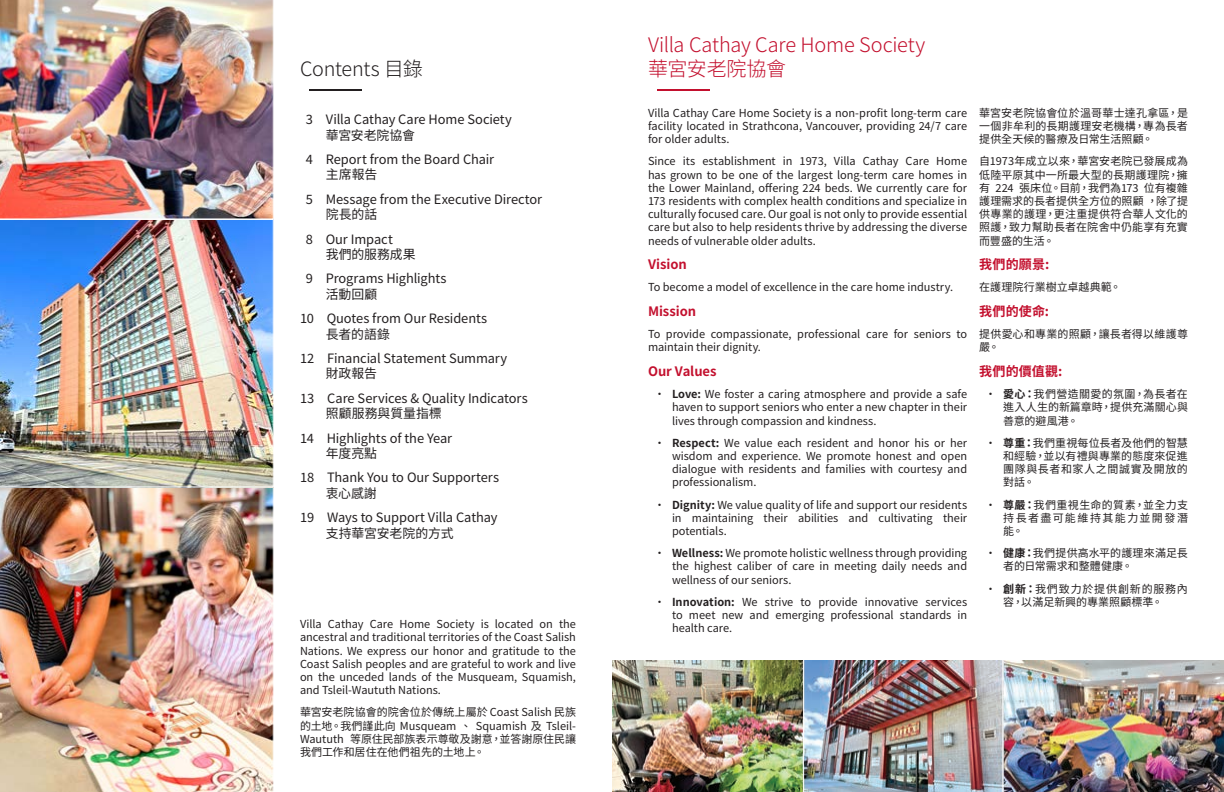
<style>
.page{position:relative;width:1224px;height:792px;background:#fff}
.page>*{position:absolute;margin:0;border:0;box-sizing:border-box;transform-origin:0 0}
.t1{font:300 20px/24px "Noto Sans TC";letter-spacing:-.01em;color:#c3102e}
.H1-HorizLine{font:500 20px "Noto Sans TC";color:#c3102e;scale:10 1}
.t2{font:300 19.8px "Noto Sans TC";letter-spacing:-.015em;color:#231f20}
.t3{font:500 19.8px "Noto Sans TC";color:#231f20;scale:10 1}
.t4{font:700 13px "Noto Sans TC";color:#c3102e}
.t5{font:12.9px/15.4px "Noto Sans TC";letter-spacing:-.005em;color:#231f20}
.Body{font:11px/13.2px "Noto Sans TC";color:#231f20;text-align:justify}
.Body-2{font:11px/13.2px "Noto Sans TC";letter-spacing:.06em;color:#231f20}
.Body-3{font:11px/13.2px "Noto Sans TC";letter-spacing:.02em;color:#231f20}
.s1{font-weight:700}
</style>
<div class="page">
<img style="left:0;top:487px;width:274px;height:305px">
<img style="left:0;top:0;width:274px;height:219px">
<img style="left:0;top:219px;width:274px;height:268px">
<img style="left:612px;top:660px;width:612px;height:132px">
<hr style="left:803px;top:654px;width:1px;height:138px;background:#fff">
<hr style="left:1003px;top:652px;width:1px;height:140px;background:#fff">
<h1 class="t2" style="left:300px;top:58px;width:125px">Contents 目錄</h1>
<p class="t3" style="left:300px;top:77px;width:9px">-</p>
<p class="t5" style="left:326px;top:112px;width:188px;text-indent:-20px">3 Villa Cathay Care Home Society華宮安老院協會</p>
<p class="t5" style="left:326px;top:152px;width:170px;text-indent:-20px">4 Report from the Board Chair主席報告</p>
<p class="t5" style="left:326px;top:192px;width:218px;text-indent:-20px">5 Message from the Executive Director院長的話</p>
<p class="t5" style="left:326px;top:231px;width:91px;text-indent:-20px">8 Our Impact<br>我們的服務成果</p>
<p class="t5" style="left:326px;top:271px;width:122px;text-indent:-20px">9 Programs Highlights活動回顧</p>
<p class="t5" style="left:326px;top:311px;width:163px;text-indent:-26px">10 Quotes from Our Residents長者的語錄</p>
<p class="t5" style="left:326px;top:351px;width:183px;text-indent:-26px">12 Financial Statement Summary財政報告</p>
<p class="t5" style="left:326px;top:391px;width:203px;text-indent:-26px">13 Care Services &amp; Quality Indicators照顧服務與質量指標</p>
<p class="t5" style="left:326px;top:430px;width:128px;text-indent:-26px">14 Highlights of the Year年度亮點</p>
<p class="t5" style="left:326px;top:470px;width:175px;text-indent:-26px">18 Thank You to Our Supporters衷心感謝</p>
<p class="t5" style="left:326px;top:510px;width:173px;text-indent:-26px">19 Ways to Support Villa Cathay支持華宮安老院的方式</p>
<p class="Body" style="left:300px;top:618px;width:277px">Villa Cathay Care Home Society is located on the ancestral and traditional territories of the Coast Salish Nations. We express our honor and gratitude to the Coast Salish peoples and are grateful to work and live on the unceded lands of the Musqueam, Squamish, and Tsleil-Waututh Nations.</p>
<p class="Body" style="left:300px;top:706px;width:278px">華宮安老院協會的院舍位於傳統上屬於 Coast Salish 民族的土地。我們謹此向 Musqueam 、 Squamish 及 Tsleil-Waututh 等原住民部族表示尊敬及謝意，並答謝原住民讓我們工作和居住在他們祖先的土地上。</p>
<h1 class="t1" style="left:648px;top:33px;width:279px">Villa Cathay Care Home Society華宮安老院協會</h1>
<p class="H1-HorizLine" style="left:648px;top:77px;width:9px">-</p>
<p class="Body" style="left:648px;top:106px;width:321px">Villa Cathay Care Home Society is a non-profit long-term care facility located in Strathcona, Vancouver, providing 24/7 care for older adults.</p>
<p class="Body" style="left:648px;top:155px;width:321px">Since its establishment in 1973, Villa Cathay Care Home has grown to be one of the largest long-term care homes in the Lower Mainland, offering 224 beds. We currently care for 173 residents with complex health conditions and specialize in culturally focused care. Our goal is not only to provide essential care but also to help residents thrive by addressing the diverse needs of vulnerable older adults.</p>
<h3 class="t4" style="left:648px;top:257px;width:40px">Vision</h3>
<p class="Body" style="left:648px;top:281px;width:307px">To become a model of excellence in the care home industry.</p>
<h3 class="t4" style="left:648px;top:304px;width:50px">Mission</h3>
<p class="Body" style="left:648px;top:328px;width:321px">To provide compassionate, professional care for seniors to maintain their dignity.</p>
<h3 class="t4" style="left:648px;top:364px;width:70px">Our Values</h3>
<p class="Body" style="left:672px;top:388px;width:297px;text-indent:-18px">• <span class="s1">Love:</span> We foster a caring atmosphere and provide a safe haven to support seniors who enter a new chapter in their lives through compassion and kindness.</p>
<p class="Body" style="left:672px;top:436px;width:297px;text-indent:-18px">• <span class="s1">Respect:</span> We value each resident and honor his or her wisdom and experience. We promote honest and open dialogue with residents and families with courtesy and professionalism.</p>
<p class="Body" style="left:672px;top:498px;width:297px;text-indent:-18px">• <span class="s1">Dignity:</span> We value quality of life and support our residents in maintaining their abilities and cultivating their potentials.</p>
<p class="Body" style="left:672px;top:547px;width:297px;text-indent:-18px">• <span class="s1">Wellness:</span> We promote holistic wellness through providing the highest caliber of care in meeting daily needs and wellness of our seniors.</p>
<p class="Body" style="left:672px;top:595px;width:297px;text-indent:-18px">• <span class="s1">Innovation:</span> We strive to provide innovative services to meet new and emerging professional standards in health care.</p>
<p class="Body" style="left:979px;top:106px;width:210px">華宮安老院協會位於溫哥華士達孔拿區，是一個非牟利的長期護理安老機構，專為長者提供全天候的醫療及日常生活照顧。</p>
<p class="Body" style="left:979px;top:155px;width:210px">自1973年成立以來，華宮安老院已發展成為低陸平原其中一所最大型的長期護理院，擁有 224 張床位。目前，我們為173 位有複雜護理需求的長者提供全方位的照顧 ，除了提供專業的護理，更注重提供符合華人文化的照護，致力幫助長者在院舍中仍能享有充實而豐盛的生活。</p>
<h3 class="t4" style="left:979px;top:257px;width:72px">我們的願景:</h3>
<p class="Body" style="left:979px;top:281px;width:143px">在護理院行業樹立卓越典範。</p>
<h3 class="t4" style="left:979px;top:304px;width:71px">我們的使命:</h3>
<p class="Body-3" style="left:979px;top:328px;width:210px">提供愛心和專業的照顧，讓長者得以維護尊嚴。</p>
<h3 class="t4" style="left:979px;top:364px;width:85px">我們的價值觀:</h3>
<p class="Body" style="left:1003px;top:388px;width:186px;text-indent:-18px">• <span class="s1">愛心：</span>我們營造關愛的氛圍，為長者在進入人生的新篇章時，提供充滿關心與善意的避風港。</p>
<p class="Body" style="left:1003px;top:436px;width:186px;text-indent:-18px">• <span class="s1">尊重：</span>我們重視每位長者及他們的智慧和經驗，並以有禮與專業的態度來促進團隊與長者和家人之間誠實及開放的對話。</p>
<p class="Body" style="left:1003px;top:498px;width:186px;text-indent:-18px">• <span class="s1">尊嚴：</span>我們重視生命的質素，並全力支持長者盡可能維持其能力並開發潛能。</p>
<p class="Body" style="left:1003px;top:547px;width:186px;text-indent:-18px">• <span class="s1">健康：</span>我們提供高水平的護理來滿足長者的日常需求和整體健康。</p>
<p class="Body-2" style="left:1003px;top:582px;width:186px;text-indent:-18px">• <span class="s1">創新：</span>我們致力於提供創新的服務內容，以滿足新興的專業照顧標準。</p>
</div>
